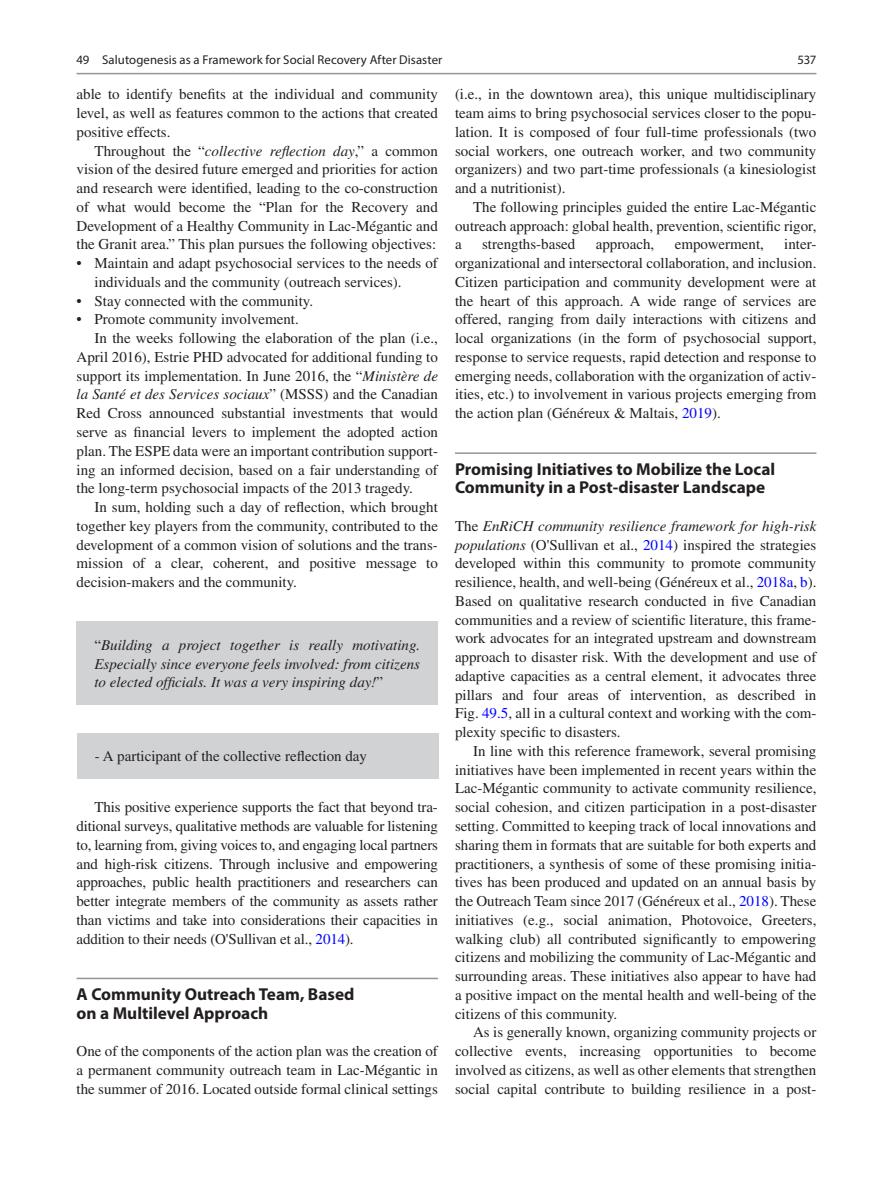
<style>
.page{position:relative;width:893px;height:1187px;background:#fff}
.page>*{position:absolute;margin:0;border:0;box-sizing:border-box;transform-origin:0 0}
.t1{font:700 17.25px/18.8px "Myriad Pro";color:#231f20}
.t2{font:15px/18.8px "Times LT Std";color:#231f20;text-align:justify}
.t3{font:italic 15px/18.8px "Times LT Std";color:#231f20;text-align:justify}
.t4{font:12.75px "Myriad Pro Regular 3";letter-spacing:.005em;color:#231f20}
.t5{font:12.75px "Myriad Pro";color:#231f20}
.s1{font-style:italic}
.s2{font-style:normal}
.s3{color:#00f}
</style>
<div class="page">
<hr style="left:77px;top:977px;width:361px;height:2px;background:#939598">
<hr style="left:455px;top:452px;width:361px;height:2px;background:#939598">
<div style="left:77px;top:621px;width:361px;height:84px;background:#d1d2d4"></div>
<div style="left:77px;top:733px;width:361px;height:46px;background:#d1d2d4"></div>
<hr style="left:77px;top:73px;width:739px;height:1px;background:#939598">
<p class="t4" style="left:77px;top:52px;width:367px">49 Salutogenesis as a Framework for Social Recovery After Disaster</p>
<p class="t2" style="left:77px;top:85px;width:363px">able to identify benefits at the individual and community level, as well as features common to the actions that created positive effects.</p>
<p class="t2" style="left:77px;top:141px;width:363px;text-indent:18px">Throughout the “<span class="s1">collective reflection day</span>,” a common vision of the desired future emerged and priorities for action and research were identified, leading to the co-construction of what would become the “Plan for the Recovery and Development of a Healthy Community in Lac-Mégantic and the Granit area.” This plan pursues the following objectives:</p>
<p class="t2" style="left:95px;top:254px;width:345px;text-indent:-18px">• Maintain and adapt psychosocial services to the needs of individuals and the community (outreach services).</p>
<p class="t2" style="left:77px;top:291px;width:238px">• Stay connected with the community.</p>
<p class="t2" style="left:77px;top:310px;width:224px">• Promote community involvement.</p>
<p class="t2" style="left:95px;top:329px;width:345px">In the weeks following the elaboration of the plan (i.e.,</p>
<p class="t2" style="left:77px;top:347px;width:363px">April 2016), Estrie PHD advocated for additional funding to</p>
<p class="t2" style="left:77px;top:366px;width:363px">support its implementation. In June 2016, the “<span class="s1">Ministère de</span></p>
<p class="t3" style="left:77px;top:385px;width:363px">la Santé et des Services sociaux<span class="s2">” (MSSS) and the Canadian</span></p>
<p class="t2" style="left:77px;top:404px;width:363px">Red Cross announced substantial investments that would</p>
<p class="t2" style="left:77px;top:422px;width:363px">serve as financial levers to implement the adopted action</p>
<p class="t2" style="left:77px;top:441px;width:363px">plan. The ESPE data were an important contribution support-</p>
<p class="t2" style="left:77px;top:460px;width:363px">ing an informed decision, based on a fair understanding of</p>
<p class="t2" style="left:77px;top:479px;width:338px">the long-term psychosocial impacts of the 2013 tragedy.</p>
<p class="t2" style="left:95px;top:497px;width:345px">In sum, holding such a day of reflection, which brought</p>
<p class="t2" style="left:77px;top:516px;width:363px">together key players from the community, contributed to the</p>
<p class="t2" style="left:77px;top:535px;width:363px">development of a common vision of solutions and the trans-</p>
<p class="t2" style="left:77px;top:554px;width:363px">mission of a clear, coherent, and positive message to</p>
<p class="t2" style="left:77px;top:572px;width:222px">decision-makers and the community.</p>
<p class="t3" style="left:94px;top:635px;width:327px"><span class="s2">“</span>Building a project together is really motivating.<br>Especially since everyone feels involved: from citizens to elected officials. It was a very inspiring day!<span class="s2">”</span></p>
<p class="t2" style="left:95px;top:746px;width:274px">- A participant of the collective reflection day</p>
<p class="t2" style="left:77px;top:797px;width:363px;text-indent:18px">This positive experience supports the fact that beyond tra&shy;ditional surveys, qualitative methods are valuable for listening to, learning from, giving voices to, and engaging local partners and high-risk citizens. Through inclusive and empowering approaches, public health practitioners and researchers can better integrate members of the community as assets rather than victims and take into considerations their capacities in addition to their needs (O'Sullivan et al., <span class="s3">2014</span>).</p>
<p class="t1" style="left:77px;top:984px;width:279px">A Community Outreach Team, Based on a Multilevel Approach</p>
<p class="t2" style="left:77px;top:1041px;width:363px">One of the components of the action plan was the creation of a permanent community outreach team in Lac-Mégantic in the summer of 2016. Located outside formal clinical settings</p>
<p class="t5" style="left:797px;top:52px;width:20px">537</p>
<p class="t2" style="left:455px;top:85px;width:363px">(i.e., in the downtown area), this unique multidisciplinary team aims to bring psychosocial services closer to the popu&shy;lation. It is composed of four full-time professionals (two social workers, one outreach worker, and two community organizers) and two part-time professionals (a kinesiologist and a nutritionist).</p>
<p class="t2" style="left:455px;top:197px;width:363px;text-indent:18px">The following principles guided the entire Lac-Mégantic outreach approach: global health, prevention, scientific rigor, a</p>
<p class="t2" style="left:455px;top:235px;width:363px;text-indent:329px">inter&shy;organizational and intersectoral collaboration, and inclusion.<br>Citizen participation and community development were at the heart of this approach. A wide range of services are offered, ranging from daily interactions with citizens and local organizations (in the form of psychosocial support, response to service requests, rapid detection and response to emerging needs, collaboration with the organization of activ&shy;ities, etc.) to involvement in various projects emerging from the action plan (Généreux &amp; Maltais, <span class="s3">2019</span>).</p>
<p class="t2" style="left:482px;top:235px;width:95px">strengths-based</p>
<p class="t2" style="left:596px;top:235px;width:60px">approach,</p>
<p class="t2" style="left:675px;top:235px;width:91px">empowerment,</p>
<p class="t1" style="left:455px;top:459px;width:322px">Promising Initiatives to Mobilize the Local<br>Community in a Post-disaster Landscape</p>
<p class="t2" style="left:455px;top:516px;width:363px">The <span class="s1">EnRiCH community resilience framework for high-risk populations</span> (O'Sullivan et al., <span class="s3">2014</span>) inspired the strategies developed within this community to promote community resilience, health, and well-being (Généreux et al., <span class="s3">2018a</span>, <span class="s3">b</span>).<br>Based on qualitative research conducted in five Canadian communities and a review of scientific literature, this frame&shy;work advocates for an integrated upstream and downstream approach to disaster risk. With the development and use of adaptive capacities as a central element, it advocates three pillars and four areas of intervention, as described in Fig. <span class="s3">49.5</span>, all in a cultural context and working with the com&shy;plexity specific to disasters.</p>
<p class="t2" style="left:455px;top:741px;width:363px;text-indent:18px">In line with this reference framework, several promising initiatives have been implemented in recent years within the Lac-Mégantic community to activate community resilience, social cohesion, and citizen participation in a post-disaster setting. Committed to keeping track of local innovations and sharing them in formats that are suitable for both experts and practitioners, a synthesis of some of these promising initia&shy;tives has been produced and updated on an annual basis by the Outreach Team since 2017 (Généreux et al., <span class="s3">2018</span>). These initiatives (e.g., social animation, Photovoice, Greeters, walking club) all contributed significantly to empowering citizens and mobilizing the community of Lac-Mégantic and surrounding areas. These initiatives also appear to have had a positive impact on the mental health and well-being of the citizens of this community.</p>
<p class="t2" style="left:455px;top:1022px;width:363px;text-indent:18px">As is generally known, organizing community projects or collective events, increasing opportunities to become involved as citizens, as well as other elements that strengthen social capital contribute to building resilience in a post-</p>
</div>
